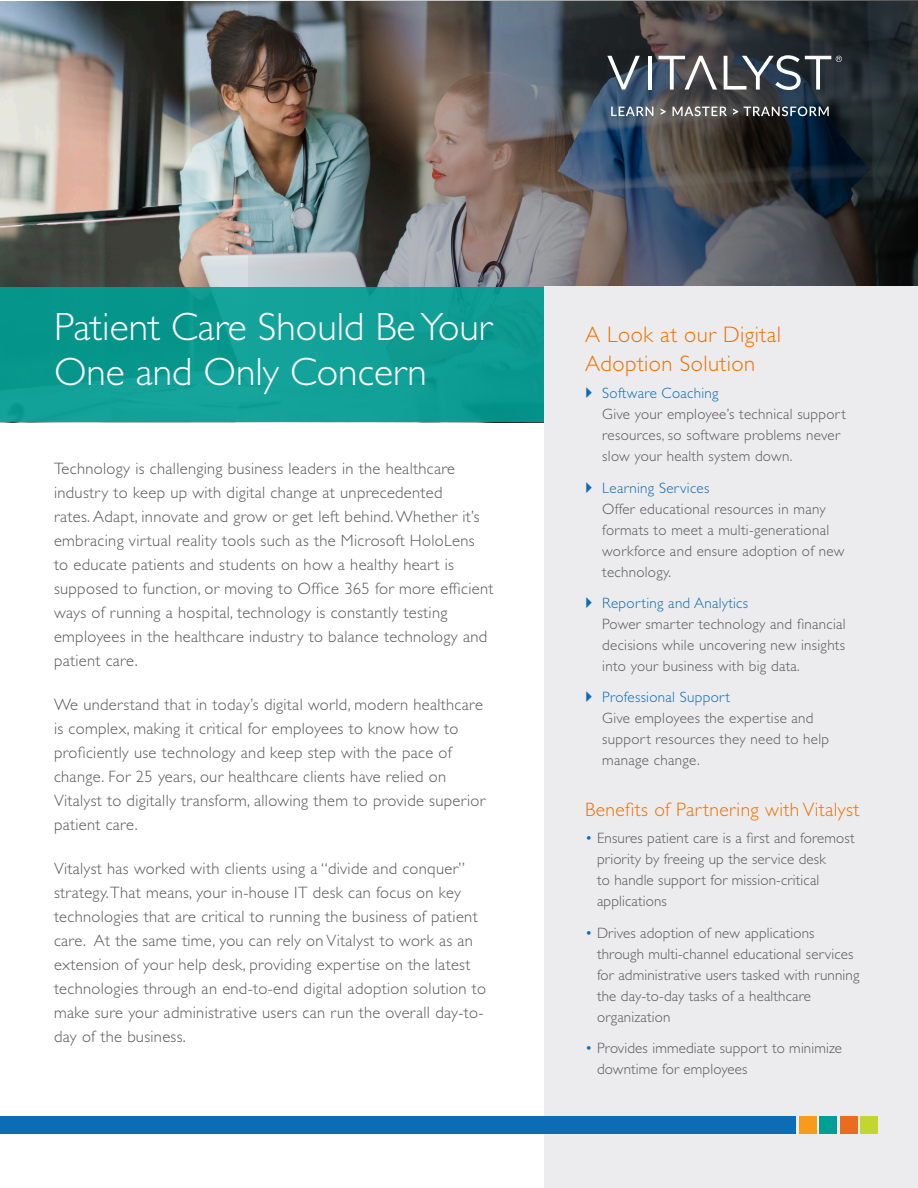
<style>
.page{position:relative;width:918px;height:1188px;background:#fff}
.page>*{position:absolute;margin:0;border:0;box-sizing:border-box;transform-origin:0 0}
.Head{font:300 39.6px/45px "Gill Sans Std";color:#fff}
.heads{font:300 22.5px/28.5px "Gill Sans Std";letter-spacing:.02em;color:#ef7100}
.Copy_KO{font:300 19.5px "Gill Sans Std";letter-spacing:.02em;color:#ef7100}
.heads-2{font:300 16.5px/24px "Gill Sans Std";letter-spacing:.02em;color:#57585a}
.Copy_KO-2{font:300 15px/21px "Gill Sans Std";letter-spacing:.02em;color:#57585a}
.s1{color:#0d6cb6}
</style>
<div class="page">
<img style="left:0;top:1px;width:248px;height:287px">
<img style="left:248px;top:0;width:670px;height:288px">
<div style="left:0;top:288px;width:545px;height:134px;background:#0f9e95"></div>
<div style="left:545px;top:286px;width:373px;height:902px;background:#ececee"></div>
<div style="left:0;top:1117px;width:795px;height:17px;background:#0d6cb6"></div>
<div style="left:800px;top:1117px;width:17px;height:17px;background:#f89a1c"></div>
<div style="left:820px;top:1117px;width:17px;height:17px;background:#009f94"></div>
<div style="left:840px;top:1117px;width:17px;height:17px;background:#ea6d1f"></div>
<div style="left:860px;top:1117px;width:18px;height:17px;background:#c1d72f"></div>
<hr style="left:648px;top:56px;width:3px;height:34px;background:#fff">
<svg style="left:659px;top:56px;width:58px;height:34px"></svg>
<svg style="left:607px;top:56px;width:33px;height:34px"></svg>
<svg style="left:724px;top:55px;width:118px;height:35px"></svg>
<svg style="left:611px;top:107px;width:42px;height:9px"></svg>
<svg style="left:661px;top:109px;width:5px;height:6px"></svg>
<svg style="left:673px;top:106px;width:54px;height:10px"></svg>
<svg style="left:733px;top:109px;width:5px;height:6px"></svg>
<svg style="left:744px;top:106px;width:85px;height:10px"></svg>
<p class="Head" style="left:54px;top:305px;width:440px">Patient Care Should Be Your<br>One and Only Concern</p>
<p class="heads-2" style="left:54px;top:457px;width:441px">Technology is challenging business leaders in the healthcare industry to keep up with digital change at unprecedented<br>rates. Adapt, innovate and grow or get left behind. Whether it’s embracing virtual reality tools such as the Microsoft HoloLens<br>to educate patients and students on how a healthy heart is supposed to function, or moving to Office 365 for more efficient ways of running a hospital, technology is constantly testing employees in the healthcare industry to balance technology and patient care.</p>
<p class="heads-2" style="left:54px;top:693px;width:433px">We understand that in today’s digital world, modern healthcare is complex, making it critical for employees to know how to proficiently use technology and keep step with the pace of change. For 25 years, our healthcare clients have relied on Vitalyst to digitally transform, allowing them to provide superior patient care.</p>
<p class="heads-2" style="left:54px;top:857px;width:434px">Vitalyst has worked with clients using a “divide and conquer” strategy. That means, your in-house IT desk can focus on key technologies that are critical to running the business of patient care. At the same time, you can rely on Vitalyst to work as an extension of your help desk, providing expertise on the latest technologies through an end-to-end digital adoption solution to make sure your administrative users can run the overall day-to&shy;day of the business.</p>
<p class="heads" style="left:585px;top:321px;width:198px">A Look at our Digital<br>Adoption Solution</p>
<p class="Copy_KO-2" style="left:602px;top:383px;width:245px"><span class="s1">Software Coaching<br></span>Give your employee’s technical support resources, so software problems never slow your health system down.</p>
<p class="Copy_KO-2" style="left:602px;top:477px;width:244px"><span class="s1">Learning Services<br></span>Offer educational resources in many formats to meet a multi-generational workforce and ensure adoption of new technology.</p>
<p class="Copy_KO-2" style="left:602px;top:593px;width:245px"><span class="s1">Reporting and Analytics<br></span>Power smarter technology and financial decisions while uncovering new insights into your business with big data.</p>
<p class="Copy_KO-2" style="left:602px;top:687px;width:228px"><span class="s1">Professional Support<br></span>Give employees the expertise and support resources they need to help manage change.</p>
<p class="Copy_KO" style="left:585px;top:798px;width:276px">Benefits of Partnering with Vitalyst</p>
<p class="Copy_KO-2" style="left:597px;top:828px;width:259px;text-indent:-12px"><span class="s1">•</span> Ensures patient care is a first and foremost priority by freeing up the service desk<br>to handle support for mission-critical applications</p>
<p class="Copy_KO-2" style="left:597px;top:922px;width:264px;text-indent:-12px"><span class="s1">•</span> Drives adoption of new applications through multi-channel educational services for administrative users tasked with running the day-to-day tasks of a healthcare organization</p>
<p class="Copy_KO-2" style="left:597px;top:1037px;width:247px;text-indent:-12px"><span class="s1">•</span> Provides immediate support to minimize downtime for employees</p>
</div>
